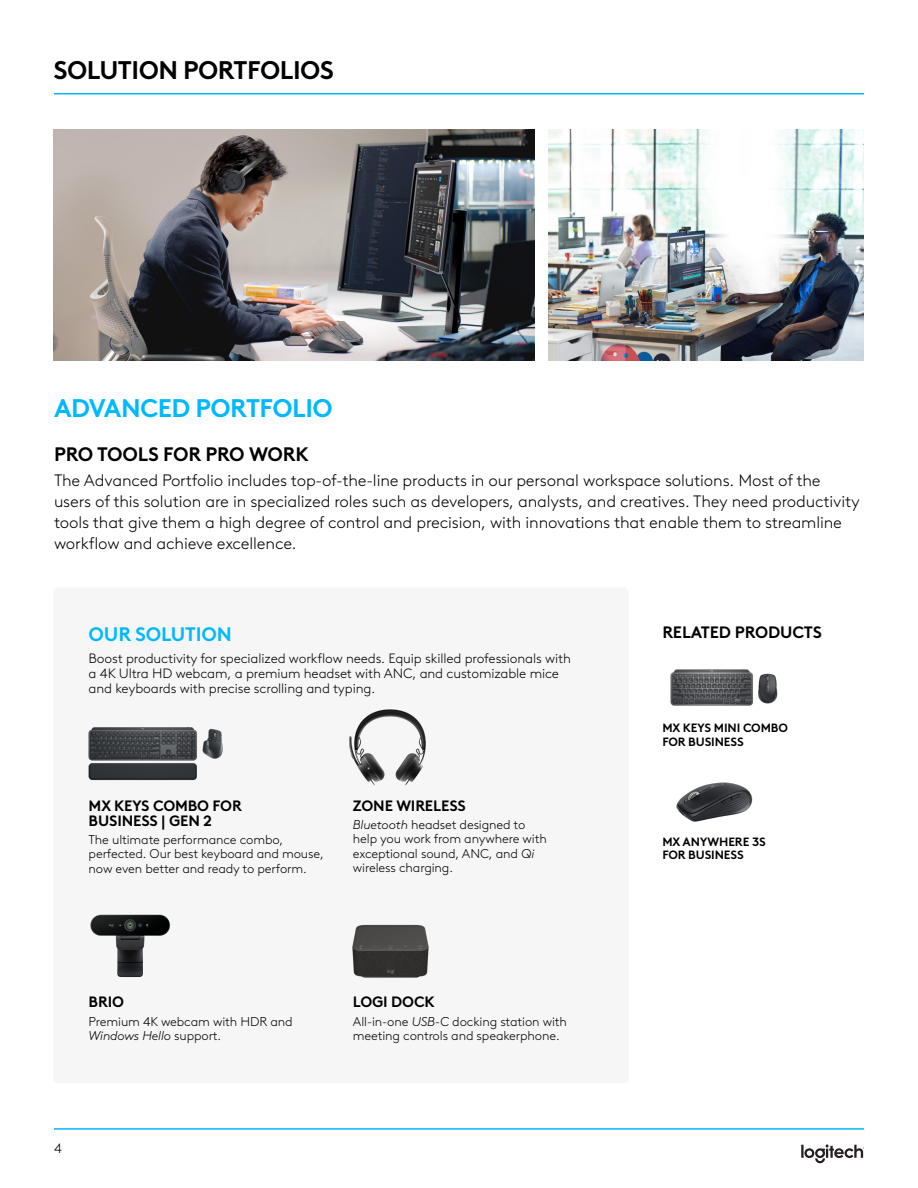
<style>
.page{position:relative;width:918px;height:1188px;background:#fff}
.page>*{position:absolute;margin:0;border:0;box-sizing:border-box;transform-origin:0 0}
.Head_1{font:700 25.5px "Brown Logitech Pan";letter-spacing:-.02em;color:#000}
.Head_1-2{font:700 25.5px "Brown Logitech Pan";letter-spacing:-.02em;color:#00b8fc}
.Body_1_TOC{font:700 19.5px "Brown Logitech Pan";letter-spacing:-.01em;color:#000}
.Body_1_TOC-2{font:700 19.5px "Brown Logitech Pan";letter-spacing:-.01em;color:#00b8fc}
.Body_1_TOC-3{font:300 16.5px/21px "Brown Logitech Pan";letter-spacing:-.01em;color:#000}
.Body_1_TOC-4{font:700 16.5px "Brown Logitech Pan";letter-spacing:-.01em;color:#000}
.Body_1_TOC-5{font:700 15px/15px "Brown Logitech Pan";letter-spacing:-.01em;color:#000}
.Body_1_TOC-6{font:300 13.5px/15px "Brown Logitech Pan";letter-spacing:-.01em;color:#000}
.Body_1_TOC-7{font:300 12.75px/14.2px "Brown Logitech Pan";letter-spacing:-.01em;color:#000}
.Body_1_TOC-8{font:700 12px/13.5px "Brown Logitech Pan";letter-spacing:-.01em;color:#000}
.s1{font-family:"Brown Pro";font-style:italic}
</style>
<div class="page">
<svg style="left:801px;top:1144px;width:63px;height:19px"></svg>
<hr style="left:54px;top:93px;width:810px;height:1px;background:#00b8fc">
<hr style="left:54px;top:1128px;width:810px;height:2px;background:#00b8fc">
<img style="left:53px;top:129px;width:482px;height:232px">
<img style="left:548px;top:129px;width:316px;height:232px">
<div style="left:53px;top:588px;width:576px;height:495px;background:#f6f6f7;border-radius:4px"></div>
<img style="left:349px;top:709px;width:77px;height:77px">
<img style="left:88px;top:727px;width:135px;height:54px">
<img style="left:90px;top:914px;width:80px;height:63px">
<img style="left:352px;top:924px;width:77px;height:54px">
<img style="left:670px;top:669px;width:108px;height:37px">
<img style="left:676px;top:782px;width:77px;height:40px">
<p class="Head_1" style="left:53px;top:50px;width:282px">SOLUTION PORTFOLIOS</p>
<p class="Head_1-2" style="left:54px;top:388px;width:280px">ADVANCED PORTFOLIO</p>
<p class="Body_1_TOC" style="left:54px;top:439px;width:256px">PRO TOOLS FOR PRO WORK</p>
<p class="Body_1_TOC-3" style="left:54px;top:469px;width:807px">The Advanced Portfolio includes top-of-the-line products in our personal workspace solutions. Most of the users of this solution are in specialized roles such as developers, analysts, and creatives. They need productivity tools that give them a high degree of control and precision, with innovations that enable them to streamline workflow and achieve excellence.</p>
<p class="Body_1_TOC-2" style="left:89px;top:619px;width:145px">OUR SOLUTION</p>
<p class="Body_1_TOC-6" style="left:89px;top:650px;width:484px">Boost productivity for specialized workflow needs. Equip skilled professionals with a 4K Ultra HD webcam, a premium headset with ANC, and customizable mice and keyboards with precise scrolling and typing.</p>
<p class="Body_1_TOC-5" style="left:89px;top:797px;width:155px">MX KEYS COMBO FOR<br>BUSINESS | GEN 2</p>
<p class="Body_1_TOC-7" style="left:89px;top:832px;width:237px">The ultimate performance combo, perfected. Our best keyboard and mouse, now even better and ready to perform.</p>
<p class="Body_1_TOC-5" style="left:353px;top:797px;width:114px">ZONE WIRELESS</p>
<p class="Body_1_TOC-7" style="left:353px;top:817px;width:195px"><span class="s1">Bluetooth</span> headset designed to help you work from anywhere with exceptional sound, ANC, and <span class="s1">Qi </span>wireless charging.</p>
<p class="Body_1_TOC-5" style="left:89px;top:993px;width:37px">BRIO</p>
<p class="Body_1_TOC-7" style="left:89px;top:1013px;width:206px">Premium 4K webcam with HDR and<br><span class="s1">Windows Hello</span> support.</p>
<p class="Body_1_TOC-6" style="left:54px;top:1140px;width:9px">4</p>
<p class="Body_1_TOC-5" style="left:353px;top:993px;width:83px">LOGI DOCK</p>
<p class="Body_1_TOC-7" style="left:353px;top:1013px;width:216px">All-in-one <span class="s1">USB-C</span> docking station with meeting controls and speakerphone.</p>
<p class="Body_1_TOC-4" style="left:662px;top:620px;width:161px">RELATED PRODUCTS</p>
<p class="Body_1_TOC-8" style="left:662px;top:720px;width:127px">MX KEYS MINI COMBO<br>FOR BUSINESS</p>
<p class="Body_1_TOC-8" style="left:662px;top:834px;width:105px">MX ANYWHERE 3S<br>FOR BUSINESS</p>
</div>
